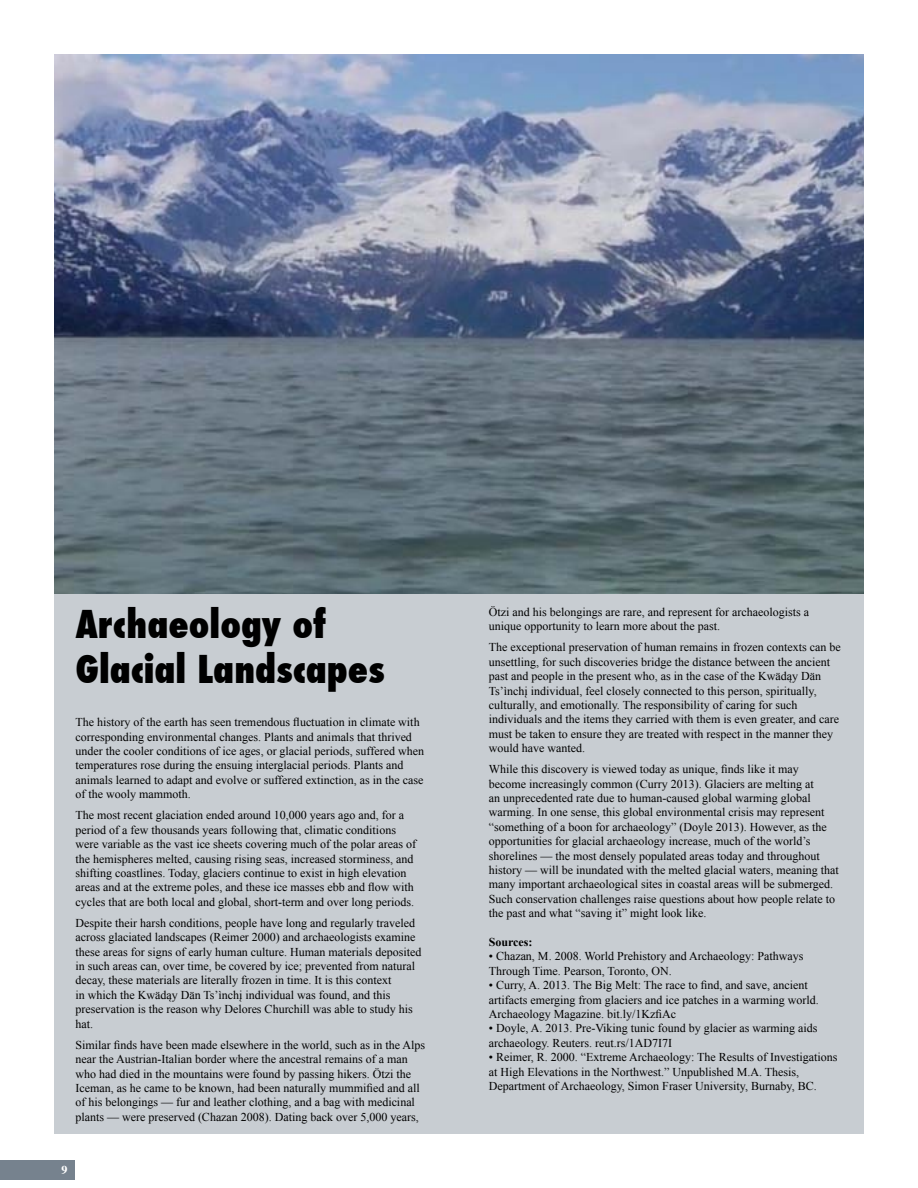
<style>
.page{position:relative;width:918px;height:1188px;background:#fff}
.page>*{position:absolute;margin:0;border:0;box-sizing:border-box;transform-origin:0 0}
.t1{font:800 condensed 37.5px/45px "Futura";color:#000}
.t2{font:12px/14.4px "Times New Roman";color:#000}
.t3{font:700 12px "Times New Roman";color:#000}
.t4{font:700 12px "Times";color:#fff}
</style>
<div class="page">
<div style="left:0;top:1160px;width:74px;height:19px;background:#76828e"></div>
<div style="left:54px;top:54px;width:810px;height:1080px;background:#c8cdd2"></div>
<img style="left:54px;top:54px;width:810px;height:540px">
<h1 class="t1" style="left:75px;top:602px;width:311px">Archaeology of<br>Glacial Landscapes</h1>
<p class="t2" style="left:75px;top:715px;width:350px">The history of the earth has seen tremendous fluctuation in climate with corresponding environmental changes. Plants and animals that thrived under the cooler conditions of ice ages, or glacial periods, suffered when temperatures rose during the ensuing interglacial periods. Plants and animals learned to adapt and evolve or suffered extinction, as in the case of the wooly mammoth.</p>
<p class="t2" style="left:75px;top:808px;width:342px">The most recent glaciation ended around 10,000 years ago and, for a period of a few thousands years following that, climatic conditions were variable as the vast ice sheets covering much of the polar areas of the hemispheres melted, causing rising seas, increased storminess, and shifting coastlines. Today, glaciers continue to exist in high elevation areas and at the extreme poles, and these ice masses ebb and flow with cycles that are both local and global, short-term and over long periods.</p>
<p class="t2" style="left:75px;top:915px;width:348px">Despite their harsh conditions, people have long and regularly traveled across glaciated landscapes (Reimer 2000) and archaeologists examine these areas for signs of early human culture. Human materials deposited in such areas can, over time, be covered by ice; prevented from natural decay, these materials are literally frozen in time. It is this context<br>in which the Kwädąy Dän Ts’ìnchį individual was found, and this preservation is the reason why Delores Churchill was able to study his hat.</p>
<p class="t2" style="left:75px;top:1037px;width:351px">Similar finds have been made elsewhere in the world, such as in the Alps near the Austrian-Italian border where the ancestral remains of a man who had died in the mountains were found by passing hikers. Ötzi the Iceman, as he came to be known, had been naturally mummified and all of his belongings — fur and leather clothing, and a bag with medicinal plants — were preserved (Chazan 2008). Dating back over 5,000 years,</p>
<p class="t4" style="left:61px;top:1159px;width:7px">9</p>
<p class="t2" style="left:489px;top:604px;width:322px">Ötzi and his belongings are rare, and represent for archaeologists a unique opportunity to learn more about the past.</p>
<p class="t2" style="left:489px;top:640px;width:353px">The exceptional preservation of human remains in frozen contexts can be unsettling, for such discoveries bridge the distance between the ancient past and people in the present who, as in the case of the Kwädąy Dän Ts’ìnchį individual, feel closely connected to this person, spiritually, culturally, and emotionally. The responsibility of caring for such individuals and the items they carried with them is even greater, and care must be taken to ensure they are treated with respect in the manner they would have wanted.</p>
<p class="t2" style="left:489px;top:762px;width:351px">While this discovery is viewed today as unique, finds like it may become increasingly common (Curry 2013). Glaciers are melting at<br>an unprecedented rate due to human-caused global warming global warming. In one sense, this global environmental crisis may represent “something of a boon for archaeology” (Doyle 2013). However, as the opportunities for glacial archaeology increase, much of the world’s shorelines — the most densely populated areas today and throughout history — will be inundated with the melted glacial waters, meaning that many important archaeological sites in coastal areas will be submerged.<br>Such conservation challenges raise questions about how people relate to the past and what “saving it” might look like.</p>
<p class="t3" style="left:489px;top:934px;width:45px">Sources:</p>
<p class="t2" style="left:489px;top:949px;width:316px">• Chazan, M. 2008. World Prehistory and Archaeology: Pathways<br>Through Time. Pearson, Toronto, ON.</p>
<p class="t2" style="left:489px;top:978px;width:332px">• Curry, A. 2013. The Big Melt: The race to find, and save, ancient artifacts emerging from glaciers and ice patches in a warming world.<br>Archaeology Magazine. bit.ly/1KzfiAc</p>
<p class="t2" style="left:489px;top:1021px;width:330px">• Doyle, A. 2013. Pre-Viking tunic found by glacier as warming aids archaeology. Reuters. reut.rs/1AD7I7I</p>
<p class="t2" style="left:489px;top:1050px;width:350px">• Reimer, R. 2000. “Extreme Archaeology: The Results of Investigations at High Elevations in the Northwest.” Unpublished M.A. Thesis,<br>Department of Archaeology, Simon Fraser University, Burnaby, BC.</p>
</div>
